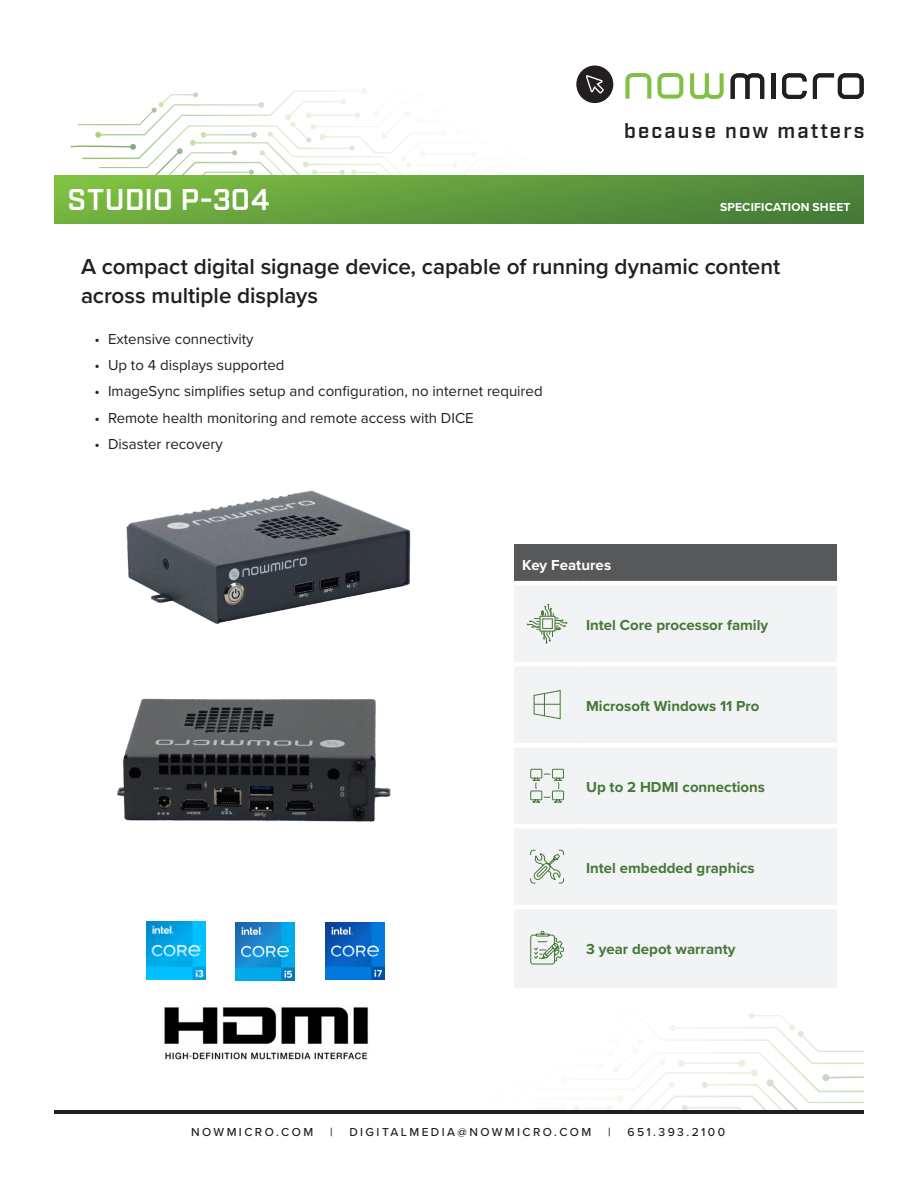
<style>
.page{position:relative;width:918px;height:1188px;background:#fff}
.page>*{position:absolute;margin:0;border:0;box-sizing:border-box;transform-origin:0 0}
.Industry_Headline_-_20_44{font:600 30px "Industry";letter-spacing:.005em;color:#fff}
.ProxNova_Subhead_Level_A_-_15_19{font:600 22.5px/28.5px "Proxima Nova";letter-spacing:-.005em;color:#231f20}
.t1{font:600 20.4px "Industry";letter-spacing:.105em;color:#231f20}
.t2{font:15px "Proxima Nova";color:#231f20}
.ProxNova_Body_Text_-_10_14{font:700 15px "Proxima Nova";color:#457838}
.ProxNova_Subhead_Level_A_-_15_19-2{font:700 15px "Proxima Nova";letter-spacing:.005em;color:#fff}
.t3{font:500 12px "Proxima Nova";letter-spacing:.2em;color:#231f20}
.t4{font:700 12px "Proxima Nova";letter-spacing:.02em;color:#fff}
</style>
<div class="page">
<svg style="left:54px;top:88px;width:505px;height:88px"></svg>
<svg style="left:560px;top:1013px;width:304px;height:97px"></svg>
<div style="left:54px;top:176px;width:810px;height:47px;background:linear-gradient(to right,#7aba41,#487d3a)"></div>
<img style="left:147px;top:921px;width:58px;height:59px">
<img style="left:164px;top:1007px;width:204px;height:53px">
<div style="left:514px;top:544px;width:323px;height:39px;background:#57585a"></div>
<div style="left:514px;top:586px;width:323px;height:402px;background:#f2f3f4"></div>
<hr style="left:514px;top:581px;width:66px;height:4px;background:#fff">
<hr style="left:580px;top:581px;width:257px;height:4px;background:#fff">
<hr style="left:514px;top:662px;width:66px;height:4px;background:#fff">
<hr style="left:580px;top:662px;width:257px;height:4px;background:#fff">
<hr style="left:514px;top:743px;width:66px;height:4px;background:#fff">
<hr style="left:580px;top:743px;width:257px;height:4px;background:#fff">
<hr style="left:514px;top:824px;width:66px;height:4px;background:#fff">
<hr style="left:580px;top:824px;width:257px;height:4px;background:#fff">
<hr style="left:514px;top:905px;width:66px;height:4px;background:#fff">
<hr style="left:580px;top:905px;width:257px;height:4px;background:#fff">
<svg style="left:527px;top:604px;width:40px;height:40px"></svg>
<svg style="left:533px;top:690px;width:28px;height:30px"></svg>
<svg style="left:530px;top:768px;width:34px;height:35px"></svg>
<svg style="left:530px;top:849px;width:34px;height:35px"></svg>
<svg style="left:530px;top:930px;width:35px;height:35px"></svg>
<img style="left:326px;top:922px;width:58px;height:58px">
<img style="left:126px;top:490px;width:285px;height:134px">
<img style="left:117px;top:698px;width:274px;height:124px">
<svg style="left:690px;top:73px;width:34px;height:26px"></svg>
<svg style="left:625px;top:73px;width:26px;height:26px"></svg>
<svg style="left:657px;top:73px;width:26px;height:26px"></svg>
<hr style="left:771px;top:73px;width:4px;height:26px;background:#231f20">
<svg style="left:813px;top:73px;width:51px;height:26px"></svg>
<svg style="left:731px;top:73px;width:33px;height:26px"></svg>
<svg style="left:782px;top:73px;width:25px;height:26px"></svg>
<svg style="left:576px;top:66px;width:37px;height:37px"></svg>
<hr style="left:54px;top:1110px;width:810px;height:4px;background:#231f20">
<img style="left:236px;top:922px;width:58px;height:59px">
<p class="Industry_Headline_-_20_44" style="left:68px;top:182px;width:203px">STUDIO P-304</p>
<h3 class="t1" style="left:624px;top:119px;width:242px">because now matters</h3>
<p class="t4" style="left:720px;top:198px;width:132px">SPECIFICATION SHEET</p>
<p class="ProxNova_Subhead_Level_A_-_15_19" style="left:81px;top:252px;width:701px">A compact digital signage device, capable of running dynamic content across multiple displays</p>
<p class="t2" style="left:94px;top:328px;width:161px">• Extensive connectivity</p>
<p class="t2" style="left:94px;top:354px;width:192px">• Up to 4 displays supported</p>
<p class="t2" style="left:94px;top:380px;width:450px">• ImageSync simplifies setup and configuration, no internet required</p>
<p class="t2" style="left:94px;top:406px;width:381px">• Remote health monitoring and remote access with DICE</p>
<p class="t2" style="left:94px;top:433px;width:130px">• Disaster recovery</p>
<p class="ProxNova_Subhead_Level_A_-_15_19-2" style="left:522px;top:553px;width:90px">Key Features</p>
<p class="ProxNova_Body_Text_-_10_14" style="left:586px;top:613px;width:184px">Intel Core processor family</p>
<p class="ProxNova_Body_Text_-_10_14" style="left:586px;top:694px;width:175px">Microsoft Windows 11 Pro</p>
<p class="ProxNova_Body_Text_-_10_14" style="left:586px;top:775px;width:180px">Up to 2 HDMI connections</p>
<p class="ProxNova_Body_Text_-_10_14" style="left:586px;top:856px;width:170px">Intel embedded graphics</p>
<p class="ProxNova_Body_Text_-_10_14" style="left:586px;top:937px;width:151px">3 year depot warranty</p>
<p class="t3" style="left:191px;top:1123px;width:123px">NOWMICRO.COM</p>
<p class="t3" style="left:330px;top:1123px;width:4px">|</p>
<p class="t3" style="left:349px;top:1123px;width:243px">DIGITALMEDIA@NOWMICRO.COM</p>
<p class="t3" style="left:608px;top:1123px;width:4px">|</p>
<p class="t3" style="left:628px;top:1123px;width:99px">651.393.2100</p>
</div>
